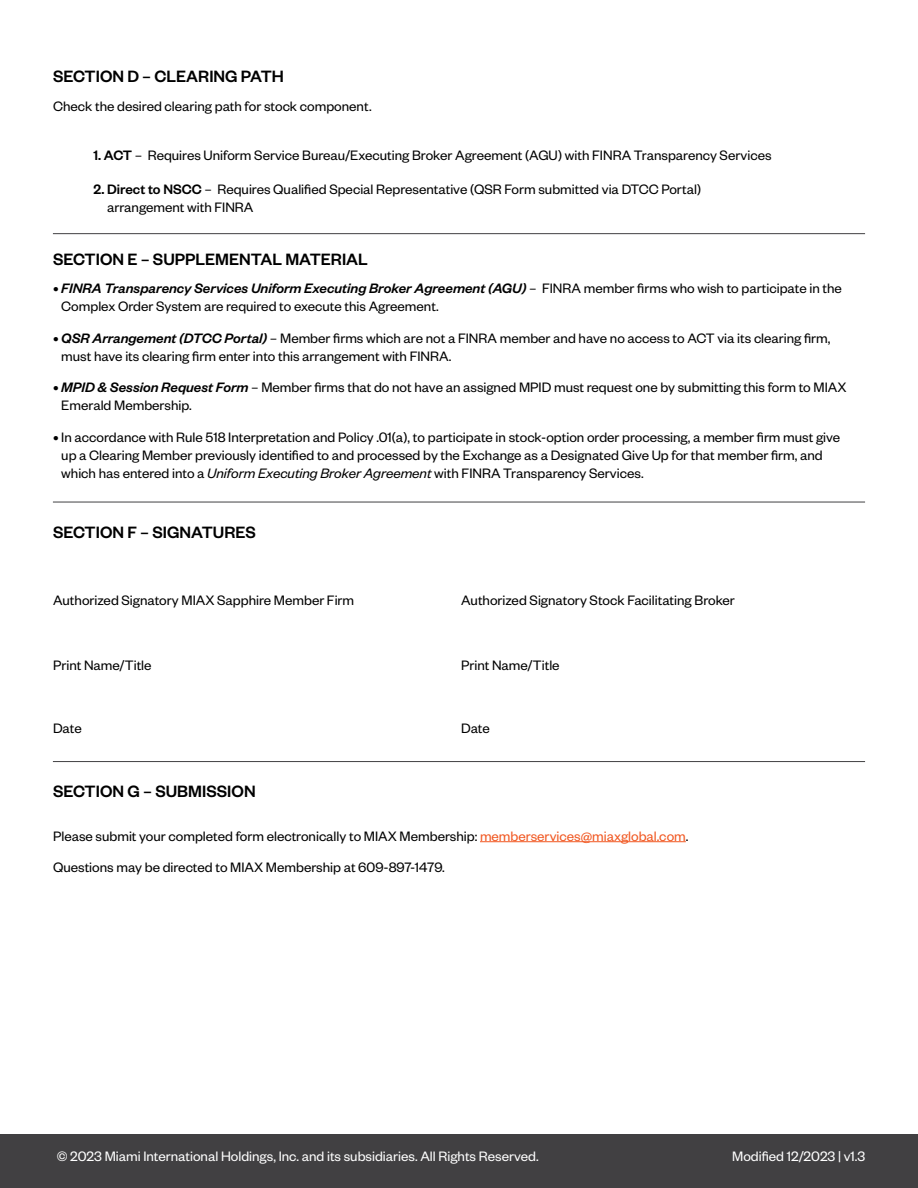
<style>
.page{position:relative;width:918px;height:1188px;background:#fff}
.page>*{position:absolute;margin:0;border:0;box-sizing:border-box;transform-origin:0 0}
.t1{font:500 18px "Founders Grotesk";color:#000}
.t2{font:15px/18px "Founders Grotesk";color:#000}
.t3{font:15px "Founders Grotesk";color:#fff}
.s1{font-weight:500}
.s2{font-weight:500;font-style:italic}
.s3{font-style:italic}
.s4{color:#f15822}
</style>
<div class="page">
<div style="left:0;top:1135px;width:918px;height:53px;background:#414042"></div>
<hr style="left:480px;top:841px;width:206px;height:1px;background:#f15822">
<hr style="left:53px;top:761px;width:812px;height:1px;background:#414042">
<hr style="left:53px;top:502px;width:812px;height:1px;background:#414042">
<hr style="left:53px;top:233px;width:812px;height:1px;background:#414042">
<p class="t1" style="left:53px;top:65px;width:232px">SECTION D – CLEARING PATH</p>
<p class="t2" style="left:53px;top:96px;width:320px">Check the desired clearing path for stock component.</p>
<p class="t2" style="left:93px;top:145px;width:680px"><span class="s1">1. ACT</span> – Requires Uniform Service Bureau/Executing Broker Agreement (AGU) with FINRA Transparency Services</p>
<p class="t2" style="left:107px;top:180px;width:596px;text-indent:-14px"><span class="s1">2. Direct to NSCC</span> – Requires Qualified Special Representative (QSR Form submitted via DTCC Portal) arrangement with FINRA</p>
<p class="t1" style="left:53px;top:248px;width:316px">SECTION E – SUPPLEMENTAL MATERIAL</p>
<p class="t2" style="left:61px;top:279px;width:782px;text-indent:-8px"><span class="s2">• FINRA Transparency Services Uniform Executing Broker Agreement (AGU)</span> – FINRA member firms who wish to participate in the<br>Complex Order System are required to execute this Agreement.</p>
<p class="t2" style="left:61px;top:328px;width:771px;text-indent:-8px"><span class="s2">• QSR Arrangement (DTCC Portal)</span> – Member firms which are not a FINRA member and have no access to ACT via its clearing firm, must have its clearing firm enter into this arrangement with FINRA.</p>
<p class="t2" style="left:61px;top:378px;width:787px;text-indent:-8px"><span class="s2">• MPID &amp; Session Request Form</span> – Member firms that do not have an assigned MPID must request one by submitting this form to MIAX<br>Emerald Membership.</p>
<p class="t2" style="left:61px;top:427px;width:780px;text-indent:-8px"><span class="s2">•</span> In accordance with Rule 518 Interpretation and Policy .01(a), to participate in stock-option order processing, a member firm must give up a Clearing Member previously identified to and processed by the Exchange as a Designated Give Up for that member firm, and which has entered into a <span class="s3">Uniform Executing Broker Agreement</span> with FINRA Transparency Services.</p>
<p class="t1" style="left:53px;top:522px;width:204px">SECTION F – SIGNATURES</p>
<p class="t2" style="left:53px;top:591px;width:303px">Authorized Signatory MIAX Sapphire Member Firm</p>
<p class="t2" style="left:53px;top:655px;width:100px">Print Name/Title</p>
<p class="t2" style="left:53px;top:719px;width:30px">Date</p>
<p class="t1" style="left:53px;top:780px;width:204px">SECTION G – SUBMISSION</p>
<p class="t2" style="left:461px;top:591px;width:275px">Authorized Signatory Stock Facilitating Broker</p>
<p class="t2" style="left:461px;top:655px;width:100px">Print Name/Title</p>
<p class="t2" style="left:461px;top:719px;width:30px">Date</p>
<p class="t2" style="left:53px;top:819px;width:637px;line-height:31.5px">Please submit your completed form electronically to MIAX Membership: <span class="s4">memberservices@miaxglobal.com</span>.<br>Questions may be directed to MIAX Membership at 609-897-1479.</p>
<p class="t3" style="left:57px;top:1147px;width:484px">© 2023 Miami International Holdings, Inc. and its subsidiaries. All Rights Reserved.</p>
<p class="t3" style="left:732px;top:1147px;width:134px">Modified 12/2023 | v1.3</p>
</div>
